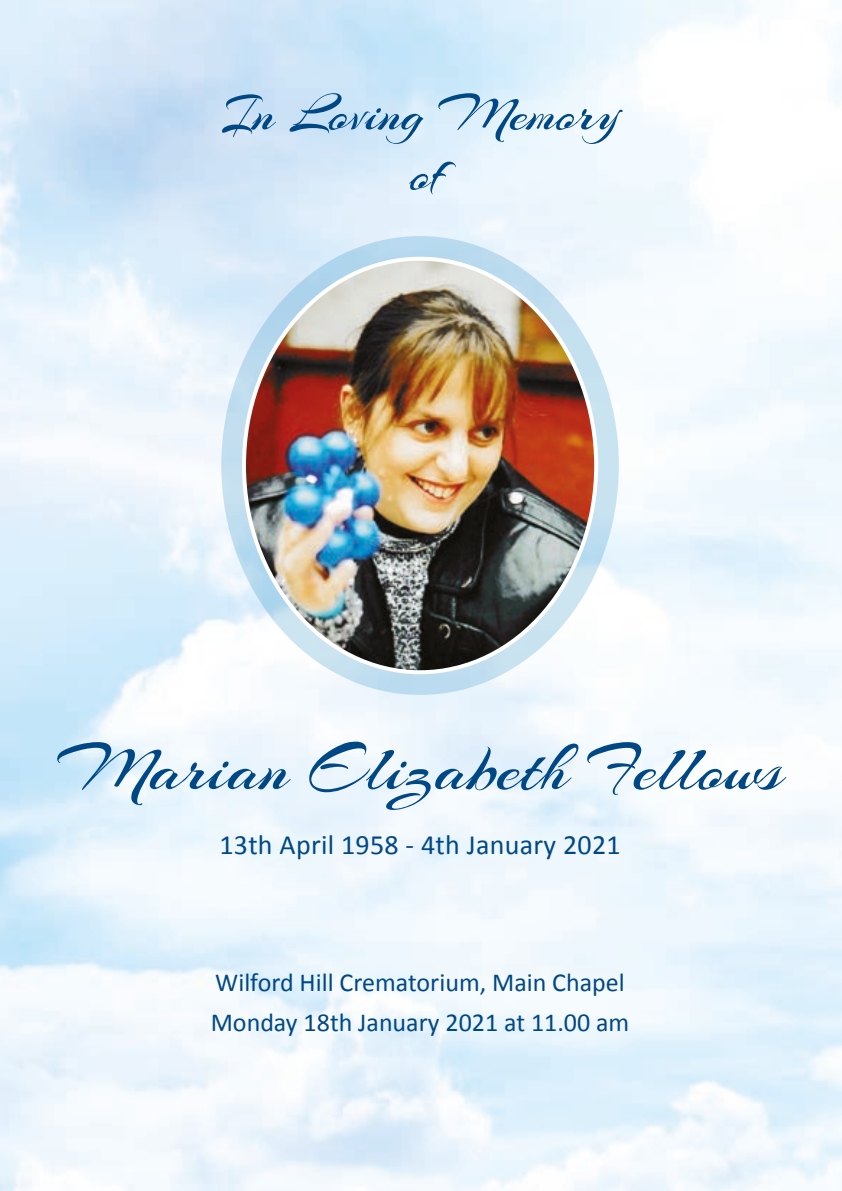
<style>
.page{position:relative;width:842px;height:1191px;background:#fff}
.page>*{position:absolute;margin:0;border:0;box-sizing:border-box;transform-origin:0 0}
.t1{font:70px "Arizonia";color:#004885}
.t2{font:54px/60px "Arizonia";color:#004885;text-align:center}
.t3{font:28px "Calibri";letter-spacing:.01em;color:#004885}
.t4{font:26px/40px "Calibri";color:#004885}
</style>
<div class="page">
<svg style="left:221px;top:236px;width:398px;height:459px;background:#c2def0"></svg>
<img style="left:244px;top:259px;width:352px;height:413px">
<h2 class="t2" style="left:222px;top:84px;width:398px">In Loving Memory of</h2>
<h1 class="t1" style="left:57px;top:725px;width:727px">Marian Elizabeth Fellows</h1>
<p class="t3" style="left:219px;top:827px;width:403px">13th April 1958 - 4th January 2021</p>
<p class="t4" style="left:211px;top:962px;width:420px">Wilford Hill Crematorium, Main Chapel<br>Monday 18th January 2021 at 11.00 am</p>
</div>
